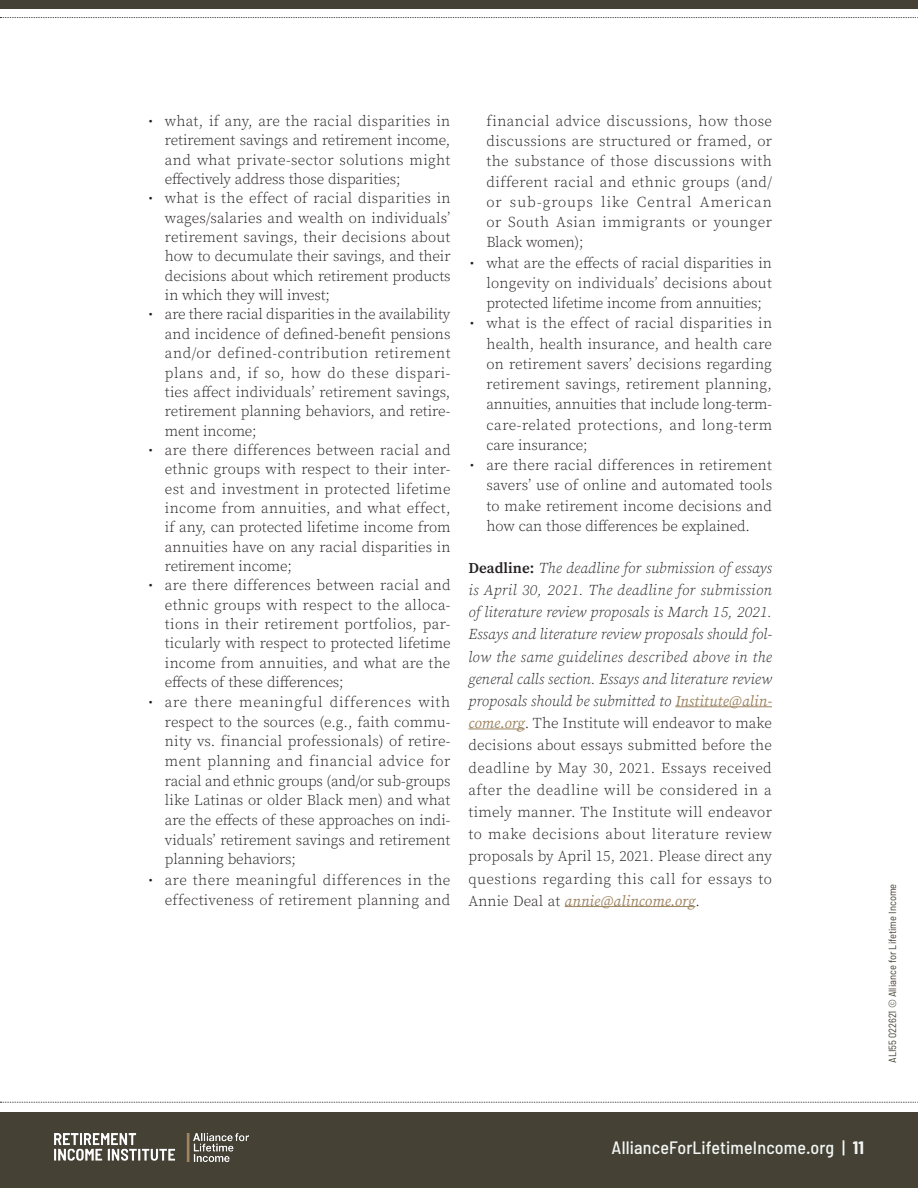
<style>
.page{position:relative;width:918px;height:1188px;background:#fff}
.page>*{position:absolute;margin:0;border:0;box-sizing:border-box;transform-origin:0 0}
.t1{font:500 semi-condensed 18px "Barlow";letter-spacing:.01em;color:#f3f6f4}
.Paragraph_Style_1{font:300 15px/19.4px "Source Serif Pro";color:#231f20;text-align:justify}
.t2{font:semi-condensed 10.5px "Barlow";color:#454135}
.s1{font-weight:600}
.s2{font-style:italic}
.s3{font-weight:400;font-style:italic;color:#9d8461}
.s4{font-weight:700}
</style>
<div class="page">
<div style="left:0;top:1112px;width:918px;height:76px;background:#454135"></div>
<svg style="left:0;top:1102px;width:918px;height:1px"></svg>
<svg style="left:0;top:17px;width:918px;height:1px"></svg>
<div style="left:0;top:0;width:918px;height:9px;background:#454135"></div>
<img style="left:54px;top:1134px;width:195px;height:27px">
<hr style="left:675px;top:706px;width:97px;height:1px;background:#9d8461">
<hr style="left:468px;top:729px;width:57px;height:1px;background:#9d8461">
<hr style="left:565px;top:906px;width:130px;height:1px;background:#9d8461">
<p class="Paragraph_Style_1" style="left:165px;top:111px;width:287px;text-indent:-16px">• what, if any, are the racial disparities in retirement savings and retirement income, and what private-sector solutions might effectively address those disparities;</p>
<p class="Paragraph_Style_1" style="left:165px;top:189px;width:287px;text-indent:-16px">• what is the effect of racial disparities in wages/salaries and wealth on individuals’ retirement savings, their decisions about how to decumulate their savings, and their decisions about which retirement products in which they will invest;</p>
<p class="Paragraph_Style_1" style="left:165px;top:305px;width:287px;text-indent:-16px">• are there racial disparities in the availability and incidence of defined-benefit pensions and/or defined-contribution retirement plans and, if so, how do these dispari&shy;ties affect individuals’ retirement savings, retirement planning behaviors, and retire&shy;ment income;</p>
<p class="Paragraph_Style_1" style="left:165px;top:440px;width:287px;text-indent:-16px">• are there differences between racial and ethnic groups with respect to their inter&shy;est and investment in protected lifetime income from annuities, and what effect, if any, can protected lifetime income from annuities have on any racial disparities in retirement income;</p>
<p class="Paragraph_Style_1" style="left:165px;top:576px;width:287px;text-indent:-16px">• are there differences between racial and ethnic groups with respect to the alloca&shy;tions in their retirement portfolios, par&shy;ticularly with respect to protected lifetime income from annuities, and what are the effects of these differences;</p>
<p class="Paragraph_Style_1" style="left:165px;top:692px;width:287px;text-indent:-16px">• are there meaningful differences with respect to the sources (e.g., faith commu&shy;nity vs. financial professionals) of retire&shy;ment planning and financial advice for racial and ethnic groups (and/or sub-groups like Latinas or older Black men) and what are the effects of these approaches on indi&shy;viduals’ retirement savings and retirement planning behaviors;</p>
<p class="Paragraph_Style_1" style="left:148px;top:870px;width:304px;line-height:20.2px;text-align:right">• are there meaningful differences in the effectiveness of retirement planning and</p>
<p class="Paragraph_Style_1" style="left:486px;top:111px;width:287px;line-height:20.2px">financial advice discussions, how those discussions are structured or framed, or the substance of those discussions with different racial and ethnic groups (and/ or sub-groups like Central American or South Asian immigrants or younger Black women);</p>
<p class="Paragraph_Style_1" style="left:486px;top:253px;width:287px;line-height:20.2px;text-indent:-16px">• what are the effects of racial disparities in longevity on individuals’ decisions about protected lifetime income from annuities;</p>
<p class="Paragraph_Style_1" style="left:486px;top:314px;width:287px;line-height:20.2px;text-indent:-16px">• what is the effect of racial disparities in health, health insurance, and health care on retirement savers’ decisions regarding retirement savings, retirement planning, annuities, annuities that include long-term&shy;care-related protections, and long-term care insurance;</p>
<p class="Paragraph_Style_1" style="left:486px;top:455px;width:287px;line-height:20.2px;text-indent:-16px">• are there racial differences in retirement savers’ use of online and automated tools to make retirement income decisions and how can those differences be explained.</p>
<p class="Paragraph_Style_1" style="left:468px;top:557px;width:305px;line-height:22.2px"><span class="s1">Deadline:</span> <span class="s2">The deadline for submission of essays is April 30, 2021. The deadline for submission of literature review proposals is March 15, 2021.<br>Essays and literature review proposals should fol&shy;low the same guidelines described above in the general calls section. Essays and literature review proposals should be submitted to</span> <span class="s3">Institute@alin&shy;come.org</span>. The Institute will endeavor to make decisions about essays submitted before the deadline by May 30, 2021. Essays received after the deadline will be considered in a timely manner. The Institute will endeavor to make decisions about literature review proposals by April 15, 2021. Please direct any questions regarding this call for essays to Annie Deal at <span class="s3">annie@alincome.org</span>.</p>
<p class="t2" style="left:886px;top:1063px;width:181px;rotate:-90deg">ALI55 022621 © Alliance for Lifetime Income</p>
<p class="t1" style="left:612px;top:1136px;width:254px">AllianceForLifetimeIncome.org | <span class="s4">11</span></p>
</div>
